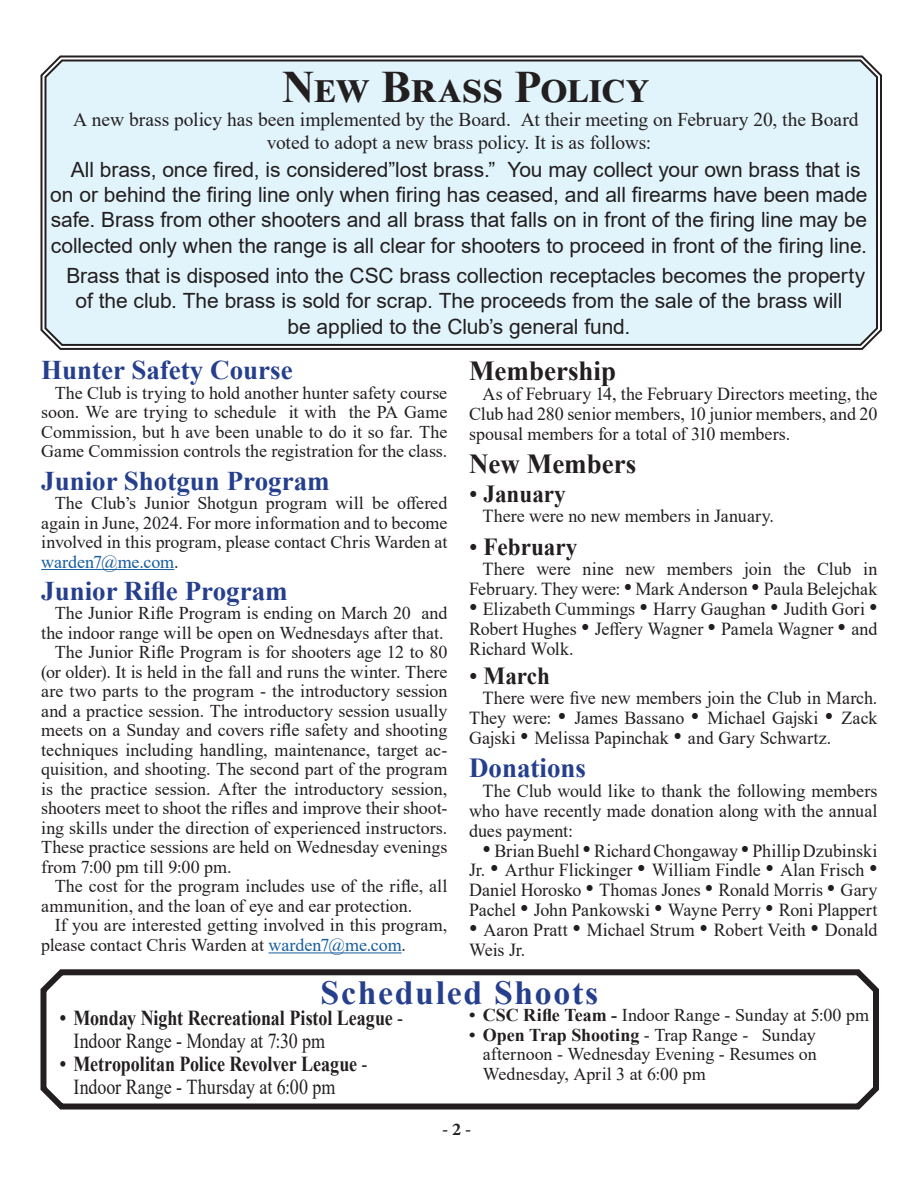
<style>
.page{position:relative;width:918px;height:1188px;background:#fff}
.page>*{position:absolute;margin:0;border:0;box-sizing:border-box;transform-origin:0 0}
.Body_Text{font:700 45px "Times New Roman";letter-spacing:.03em;color:#231f20}
.Heading{font:700 33.75px "Times New Roman";letter-spacing:.05em;color:#253f8e}
.Heading-2{font:700 27.6px "Times New Roman";color:#231f20}
.Heading-3{font:700 27.6px "Times New Roman";color:#253f8e}
.Heading-4{font:700 27px "Times New Roman";color:#253f8e}
.Heading-5{font:700 24.45px "Times New Roman";color:#231f20;scale:.95 1}
.Body_Text-2{font:700 24.45px "Times New Roman";color:#231f20;scale:.95 1}
.t1{font:700 21.3px/23.1px "Times New Roman";letter-spacing:-.005em;color:#231f20;scale:.85 1}
.Body_Text-3{font:21px/25.2px "Arial";letter-spacing:-.005em;color:#231f20}
.Body_Text-4{font:19.5px/23.4px "Times New Roman";letter-spacing:-.005em;color:#231f20}
.Body_Text-5{font:18.3px/20px "Times New Roman";letter-spacing:-.005em;color:#231f20;text-align:justify}
.Body_Text-6{font:18px/19.5px "Times New Roman";color:#231f20;text-align:justify}
.t2{font:700 18px "Minion Pro";color:#231f20}
.s1{color:#175d9e}
.s2{font-weight:400}
.s3{font-size:24.45px}
.s4{font-weight:700}
</style>
<div class="page">
<hr style="left:41px;top:569px;width:133px;height:1px;background:#175d9e">
<hr style="left:269px;top:953px;width:133px;height:1px;background:#175d9e">
<div style="left:40px;top:55px;width:842px;height:295px;background:#e1f4fc"></div>
<div style="left:45px;top:60px;width:833px;height:286px;border:2px solid #231f20;border-radius:17px"></div>
<svg style="left:40px;top:969px;width:839px;height:141px"></svg>
<p class="Body_Text" style="left:282px;top:55px;width:367px">New Brass Policy</p>
<p class="Body_Text-4" style="left:267px;top:107px;width:593px;text-indent:-194px">A new brass policy has been implemented by the Board. At their meeting on February 20, the Board voted to adopt a new brass policy. It is as follows:</p>
<p class="Body_Text-3" style="left:50px;top:157px;width:819px;text-indent:20px">All brass, once fired, is considered”lost brass.” You may collect your own brass that is on or behind the firing line only when firing has ceased, and all firearms have been made safe. Brass from other shooters and all brass that falls on in front of the firing line may be collected only when the range is all clear for shooters to proceed in front of the firing line.</p>
<p class="Body_Text-3" style="left:66px;top:263px;width:800px">Brass that is disposed into the CSC brass collection receptacles becomes the property</p>
<p class="Body_Text-3" style="left:76px;top:288px;width:768px">of the club. The brass is sold for scrap. The proceeds from the sale of the brass will</p>
<p class="Body_Text-3" style="left:288px;top:314px;width:344px">be applied to the Club’s general fund.</p>
<p class="Heading-4" style="left:41px;top:351px;width:253px">Hunter Safety Course</p>
<p class="Body_Text-6" style="left:41px;top:382px;width:408px;text-indent:14px">The Club is trying to hold another hunter safety course soon. We are trying to schedule it with the PA Game Commission, but h ave been unable to do it so far. The Game Commission controls the registration for the class.</p>
<p class="Heading-4" style="left:41px;top:461px;width:290px">Junior Shotgun Program</p>
<p class="Body_Text-6" style="left:41px;top:493px;width:408px;text-indent:14px">The Club’s Junior Shotgun program will be offered again in June, 2024. For more information and to become involved in this program, please contact Chris Warden at <span class="s1">warden7@me.com</span>.</p>
<p class="Heading-4" style="left:41px;top:571px;width:248px">Junior Rifle Program</p>
<p class="Body_Text-6" style="left:41px;top:603px;width:408px;text-align:right">The Junior Rifle Program is ending on March 20 and the indoor range will be open on Wednesdays after that.</p>
<p class="Body_Text-6" style="left:41px;top:642px;width:408px;text-indent:14px">The Junior Rifle Program is for shooters age 12 to 80 (or older). It is held in the fall and runs the winter. There are two parts to the program - the introductory session and a practice session. The introductory session usually meets on a Sunday and covers rifle safety and shooting techniques including handling, maintenance, target ac&shy;quisition, and shooting. The second part of the program is the practice session. After the introductory session, shooters meet to shoot the rifles and improve their shoot&shy;ing skills under the direction of experienced instructors.<br>These practice sessions are held on Wednesday evenings from 7:00 pm till 9:00 pm.</p>
<p class="Body_Text-6" style="left:41px;top:876px;width:408px;text-indent:14px">The cost for the program includes use of the rifle, all ammunition, and the loan of eye and ear protection.</p>
<p class="Body_Text-6" style="left:41px;top:915px;width:408px;text-indent:14px">If you are interested getting involved in this program, please contact Chris Warden at <span class="s1">warden7@me.com</span>.</p>
<p class="Heading-2" style="left:469px;top:351px;width:148px">Membership</p>
<p class="Body_Text-5" style="left:469px;top:384px;width:410px;text-indent:14px">As of February 14, the February Directors meeting, the Club had 280 senior members, 10 junior members, and 20 spousal members for a total of 310 members.</p>
<p class="Heading-2" style="left:469px;top:444px;width:169px">New Members</p>
<p class="Heading-5" style="left:469px;top:477px;width:103px"><span class="s2">•</span> January</p>
<p class="Body_Text-5" style="left:483px;top:506px;width:293px">There were no new members in January.</p>
<p class="Heading-5" style="left:469px;top:530px;width:115px"><span class="s2">•</span> February</p>
<p class="Body_Text-5" style="left:469px;top:559px;width:410px;text-align:right">There were nine new members join the Club in<br>February. They were: <span class="s3">•</span> Mark Anderson <span class="s3">•</span> Paula Belejchak</p>
<p class="Body_Text-5" style="left:469px;top:598px;width:410px"><span class="s3">•</span> Elizabeth Cummings <span class="s3">•</span> Harry Gaughan <span class="s3">•</span> Judith Gori <span class="s3">• </span>Robert Hughes <span class="s3">•</span> Jeffery Wagner <span class="s3">•</span> Pamela Wagner <span class="s3">•</span> and Richard Wolk.</p>
<p class="Body_Text-2" style="left:469px;top:658px;width:87px"><span class="s2">•</span> March</p>
<p class="Body_Text-5" style="left:469px;top:687px;width:410px;text-indent:14px">There were five new members join the Club in March.<br>They were: <span class="s3">•</span> James Bassano <span class="s3">•</span> Michael Gajski <span class="s3">•</span> Zack Gajski <span class="s3">•</span> Melissa Papinchak <span class="s3">•</span> and Gary Schwartz.</p>
<p class="Heading-3" style="left:469px;top:748px;width:119px">Donations</p>
<p class="Body_Text-5" style="left:469px;top:780px;width:410px;text-indent:14px">The Club would like to thank the following members who have recently made donation along with the annual dues payment:</p>
<p class="Body_Text-5" style="left:469px;top:840px;width:410px;text-indent:14px"><span class="s3">•</span> Brian Buehl <span class="s3">•</span> Richard Chongaway <span class="s3">•</span> Phillip Dzubinski Jr. <span class="s3">•</span> Arthur Flickinger <span class="s3">•</span> William Findle <span class="s3">•</span> Alan Frisch <span class="s3">• </span>Daniel Horosko <span class="s3">•</span> Thomas Jones <span class="s3">•</span> Ronald Morris <span class="s3">•</span> Gary Pachel <span class="s3">•</span> John Pankowski <span class="s3">•</span> Wayne Perry <span class="s3">•</span> Roni Plappert</p>
<p class="Body_Text-5" style="left:469px;top:919px;width:410px"><span class="s3">•</span> Aaron Pratt <span class="s3">•</span> Michael Strum <span class="s3">•</span> Robert Veith <span class="s3">•</span> Donald<br>Weis Jr.</p>
<p class="Heading" style="left:321px;top:968px;width:279px">Scheduled Shoots</p>
<p class="t1" style="left:73px;top:1005px;width:390px;text-indent:-14px">• Monday Night Recreational Pistol League <span class="s2">-<br>Indoor Range - Monday at 7:30 pm</span></p>
<p class="t1" style="left:73px;top:1052px;width:348px;text-indent:-14px">• Metropolitan Police Revolver League <span class="s2">-<br>Indoor Range - Thursday at 6:00 pm</span></p>
<p class="Body_Text-6" style="left:469px;top:1005px;width:401px"><span class="s4">• CSC Rifle Team -</span> Indoor Range - Sunday at 5:00 pm</p>
<p class="Body_Text-6" style="left:483px;top:1024px;width:336px;text-indent:-14px"><span class="s4">• Open Trap Shooting</span> - Trap Range - Sunday afternoon - Wednesday Evening - Resumes on Wednesday, April 3 at 6:00 pm</p>
<p class="t2" style="left:442px;top:1117px;width:31px">- 2 -</p>
</div>
